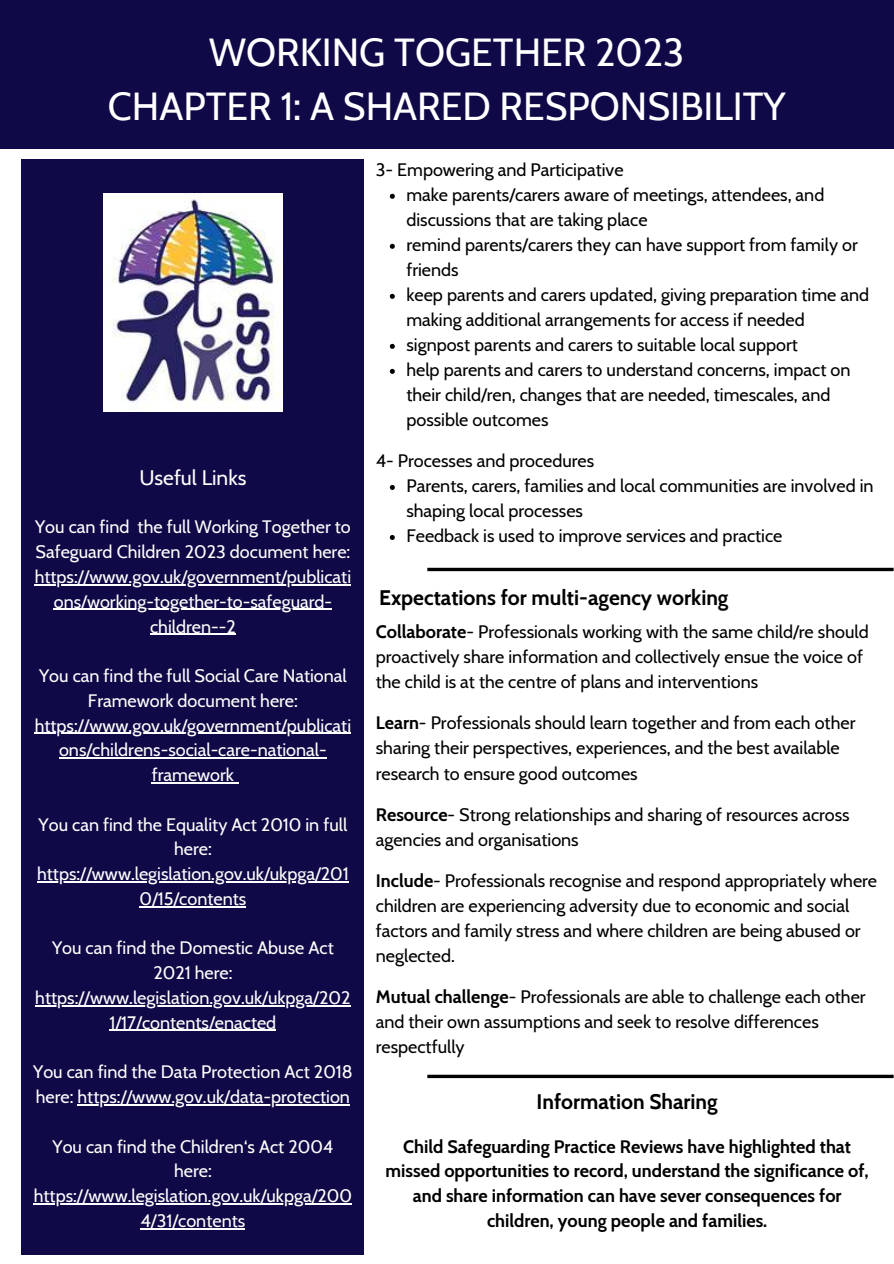
<style>
.page{position:relative;width:894px;height:1264px;background:#fff}
.page>*{position:absolute;margin:0;border:0;box-sizing:border-box;transform-origin:0 0}
.t1{font:39px/54px "Cabin";color:#fff;text-align:center}
.t2{font:700 21px "Cabin";color:#000}
.t3{font:21px "Cabin";color:#fff}
.t4{font:18px/25px "Cabin";color:#000}
.t5{font:18px/24.8px "Cabin";color:#fff;text-align:center}
.t6{font:700 18px/24.8px "Cabin";color:#000;text-align:center}
.s1{font-weight:700}
</style>
<div class="page">
<div style="left:0;top:0;width:893px;height:148px;background:#0f0a47"></div>
<div style="left:22px;top:160px;width:342px;height:1094px;background:#0f0a47"></div>
<img style="left:103px;top:194px;width:179px;height:217px">
<hr style="left:35px;top:584px;width:316px;height:1px;background:#fff">
<hr style="left:54px;top:609px;width:278px;height:1px;background:#fff">
<hr style="left:150px;top:633px;width:86px;height:1px;background:#fff">
<hr style="left:35px;top:732px;width:316px;height:1px;background:#fff">
<hr style="left:59px;top:757px;width:268px;height:1px;background:#fff">
<hr style="left:152px;top:782px;width:82px;height:1px;background:#fff">
<hr style="left:37px;top:881px;width:311px;height:1px;background:#fff">
<hr style="left:139px;top:906px;width:107px;height:1px;background:#fff">
<hr style="left:35px;top:1005px;width:315px;height:1px;background:#fff">
<hr style="left:109px;top:1029px;width:167px;height:1px;background:#fff">
<hr style="left:77px;top:1104px;width:273px;height:1px;background:#fff">
<hr style="left:34px;top:1203px;width:318px;height:1px;background:#fff">
<hr style="left:140px;top:1227px;width:105px;height:1px;background:#fff">
<svg style="left:390px;top:194px;width:5px;height:5px"></svg>
<svg style="left:390px;top:244px;width:5px;height:5px"></svg>
<svg style="left:390px;top:294px;width:5px;height:5px"></svg>
<svg style="left:390px;top:344px;width:5px;height:5px"></svg>
<svg style="left:390px;top:369px;width:5px;height:5px"></svg>
<svg style="left:390px;top:485px;width:5px;height:5px"></svg>
<svg style="left:390px;top:535px;width:5px;height:5px"></svg>
<hr style="left:427px;top:568px;width:466px;height:3px;background:#000">
<svg style="left:427px;top:1074px;width:466px;height:4px;fill:#000"></svg>
<h1 class="t1" style="left:108px;top:25px;width:679px">WORKING TOGETHER 2023<br>CHAPTER 1: A SHARED RESPONSIBILITY</h1>
<p class="t3" style="left:139px;top:465px;width:109px">Useful Links</p>
<p class="t5" style="left:35px;top:514px;width:318px">You can find the full Working Together to Safeguard Children 2023 document here: https://www.gov.uk/government/publicati ons/working-together-to-safeguard&shy;children--2</p>
<p class="t5" style="left:35px;top:663px;width:318px">You can find the full Social Care National Framework document here: https://www.gov.uk/government/publicati ons/childrens-social-care-national&shy;framework</p>
<p class="t5" style="left:37px;top:811px;width:313px">You can find the Equality Act 2010 in full here: https://www.legislation.gov.uk/ukpga/201<br>0/15/contents</p>
<p class="t5" style="left:35px;top:935px;width:316px">You can find the Domestic Abuse Act<br>2021 here: https://www.legislation.gov.uk/ukpga/202<br>1/17/contents/enacted</p>
<p class="t5" style="left:33px;top:1059px;width:321px;text-align:left">You can find the Data Protection Act 2018 here: https://www.gov.uk/data-protection</p>
<p class="t5" style="left:34px;top:1133px;width:320px">You can find the Children‘s Act 2004 here: https://www.legislation.gov.uk/ukpga/200<br>4/31/contents</p>
<p class="t4" style="left:406px;top:157px;width:464px;text-indent:-31px">3- Empowering and Participative<br>make parents/carers aware of meetings, attendees, and discussions that are taking place<br>remind parents/carers they can have support from family or friends<br>keep parents and carers updated, giving preparation time and making additional arrangements for access if needed signpost parents and carers to suitable local support<br>help parents and carers to understand concerns, impact on their child/ren, changes that are needed, timescales, and possible outcomes</p>
<p class="t4" style="left:406px;top:448px;width:468px;text-indent:-31px">4- Processes and procedures<br>Parents, carers, families and local communities are involved in shaping local processes<br>Feedback is used to improve services and practice</p>
<p class="t2" style="left:379px;top:585px;width:351px">Expectations for multi-agency working</p>
<p class="t4" style="left:376px;top:619px;width:494px"><span class="s1">Collaborate</span>- Professionals working with the same child/re should proactively share information and collectively ensue the voice of the child is at the centre of plans and interventions</p>
<p class="t4" style="left:376px;top:710px;width:481px"><span class="s1">Learn</span>- Professionals should learn together and from each other sharing their perspectives, experiences, and the best available research to ensure good outcomes</p>
<p class="t4" style="left:376px;top:801px;width:475px"><span class="s1">Resource</span>- Strong relationships and sharing of resources across agencies and organisations</p>
<p class="t4" style="left:376px;top:867px;width:502px"><span class="s1">Include</span>- Professionals recognise and respond appropriately where children are experiencing adversity due to economic and social factors and family stress and where children are being abused or neglected.</p>
<p class="t4" style="left:376px;top:983px;width:491px"><span class="s1">Mutual challenge</span>- Professionals are able to challenge each other and their own assumptions and seek to resolve differences respectfully</p>
<p class="t2" style="left:536px;top:1088px;width:183px">Information Sharing</p>
<p class="t6" style="left:385px;top:1133px;width:484px">Child Safeguarding Practice Reviews have highlighted that missed opportunities to record, understand the significance of, and share information can have sever consequences for children, young people and families.</p>
</div>
